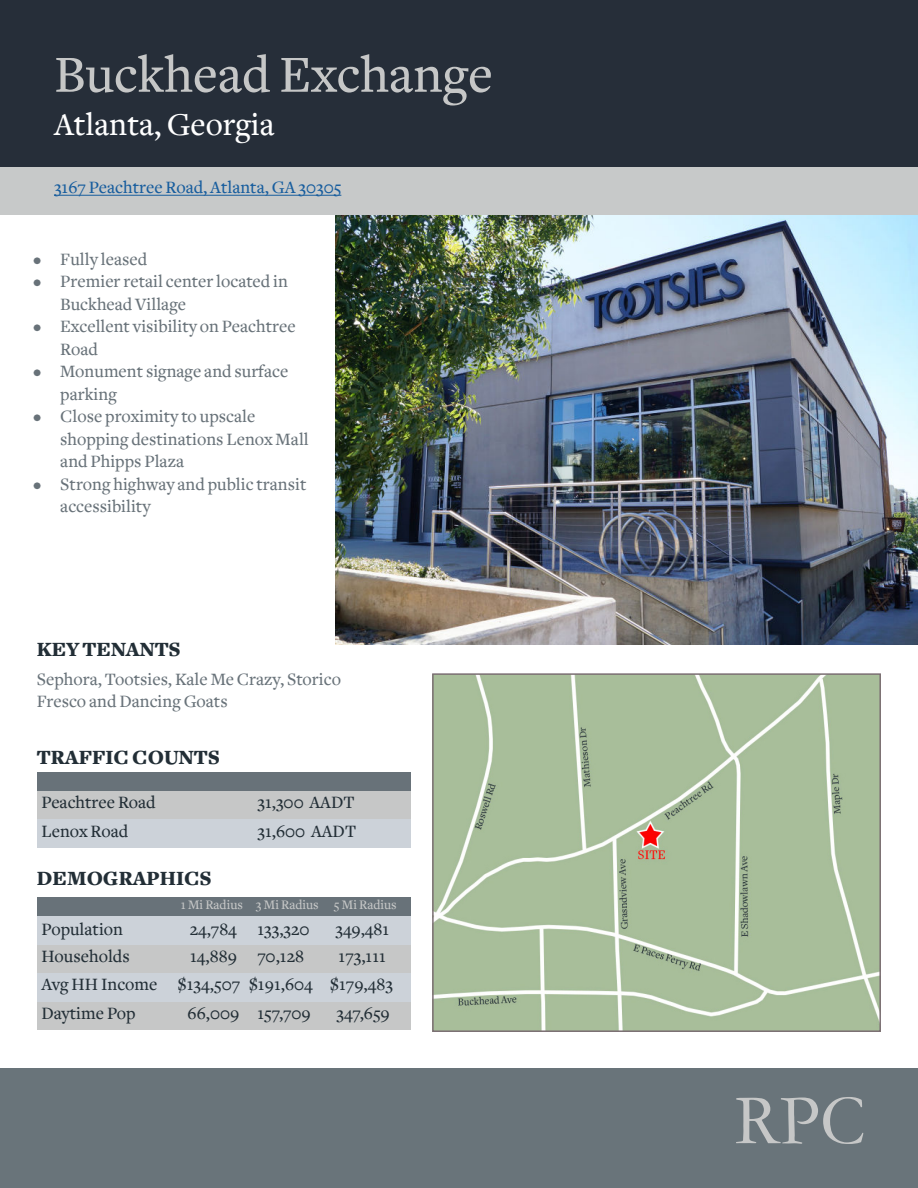
<style>
.page{position:relative;width:918px;height:1188px;background:#fff}
.page>*{position:absolute;margin:0;border:0;box-sizing:border-box;transform-origin:0 0}
.t1{font:72px "Garamond";color:#c6c7c7}
.t2{font:500 54px "Freight Text";color:#c6c7c7}
.t3{font:500 33px "Freight Text";color:#fff}
.t4{font:900 21px "Freight Text";color:#222e36}
.t5{font:500 18px/22.5px "Freight Text";color:#687279}
.t6{font:500 18px/28.5px "Freight Text";color:#222e36}
.t7{font:500 18px "Freight Text";color:#175d9e}
.t8{font:500 13.5px "Freight Text";color:#c6c7c7}
</style>
<div class="page">
<div style="left:0;top:1068px;width:918px;height:120px;background:#69747a"></div>
<div style="left:0;top:0;width:918px;height:167px;background:#262e39"></div>
<div style="left:0;top:167px;width:918px;height:48px;background:#c7c9c9"></div>
<hr style="left:54px;top:195px;width:287px;height:1px;background:#175d9e">
<div style="left:37px;top:772px;width:373px;height:19px;background:#687279"></div>
<div style="left:37px;top:897px;width:373px;height:19px;background:#687279"></div>
<div style="left:37px;top:791px;width:373px;height:28px;background:#c6c7c7"></div>
<div style="left:37px;top:944px;width:373px;height:29px;background:#c6c7c7"></div>
<div style="left:37px;top:1001px;width:373px;height:29px;background:#c6c7c7"></div>
<div style="left:37px;top:916px;width:373px;height:28px;background:#ccd2d9"></div>
<div style="left:37px;top:819px;width:373px;height:29px;background:#ccd2d9"></div>
<div style="left:37px;top:973px;width:373px;height:28px;background:#ccd2d9"></div>
<img style="left:336px;top:215px;width:582px;height:429px">
<img style="left:435px;top:676px;width:443px;height:353px">
<div style="left:432px;top:673px;width:449px;height:359px;border:2px solid #7b6f73"></div>
<h2 class="t2" style="left:54px;top:52px;width:441px">Buckhead Exchange</h2>
<h3 class="t3" style="left:54px;top:111px;width:222px">Atlanta, Georgia</h3>
<p class="t7" style="left:54px;top:180px;width:289px">3167 Peachtree Road, Atlanta, GA 30305</p>
<p class="t5" style="left:33px;top:249px;width:115px">• Fully leased</p>
<p class="t5" style="left:60px;top:272px;width:229px;text-indent:-27px">• Premier retail center located in<br>Buckhead Village</p>
<p class="t5" style="left:60px;top:317px;width:237px;text-indent:-27px">• Excellent visibility on Peachtree<br>Road</p>
<p class="t5" style="left:60px;top:362px;width:230px;text-indent:-27px">• Monument signage and surface parking</p>
<p class="t5" style="left:60px;top:407px;width:250px;text-indent:-27px">• Close proximity to upscale shopping destinations Lenox Mall and Phipps Plaza</p>
<p class="t5" style="left:60px;top:474px;width:248px;text-indent:-27px">• Strong highway and public transit accessibility</p>
<p class="t4" style="left:37px;top:636px;width:145px">KEY TENANTS</p>
<p class="t5" style="left:37px;top:670px;width:306px;line-height:21.6px">Sephora, Tootsies, Kale Me Crazy, Storico<br>Fresco and Dancing Goats</p>
<p class="t4" style="left:37px;top:744px;width:185px">TRAFFIC COUNTS</p>
<p class="t6" style="left:41px;top:790px;width:116px">Peachtree Road</p>
<p class="t6" style="left:257px;top:790px;width:99px">31,300 AADT</p>
<p class="t6" style="left:41px;top:818px;width:88px">Lenox Road</p>
<p class="t6" style="left:257px;top:818px;width:100px">31,600 AADT</p>
<p class="t4" style="left:37px;top:865px;width:176px">DEMOGRAPHICS</p>
<p class="t8" style="left:181px;top:899px;width:218px">1 Mi Radius 3 Mi Radius 5 Mi Radius</p>
<p class="t6" style="left:41px;top:917px;width:83px">Population</p>
<p class="t6" style="left:190px;top:917px;width:121px">24,784 133,320</p>
<p class="t6" style="left:336px;top:917px;width:55px">349,481</p>
<p class="t6" style="left:41px;top:943px;width:90px">Households</p>
<p class="t6" style="left:190px;top:943px;width:115px">14,889 70,128</p>
<p class="t6" style="left:41px;top:943px;width:353px;text-indent:297px">173,111<br>Avg HH Income $134,507 $191,604 $179,483<br>Daytime Pop</p>
<p class="t6" style="left:188px;top:1000px;width:125px">66,009 157,709</p>
<p class="t6" style="left:337px;top:1000px;width:55px">347,659</p>
<h1 class="t1" style="left:734px;top:1076px;width:133px">RPC</h1>
</div>
